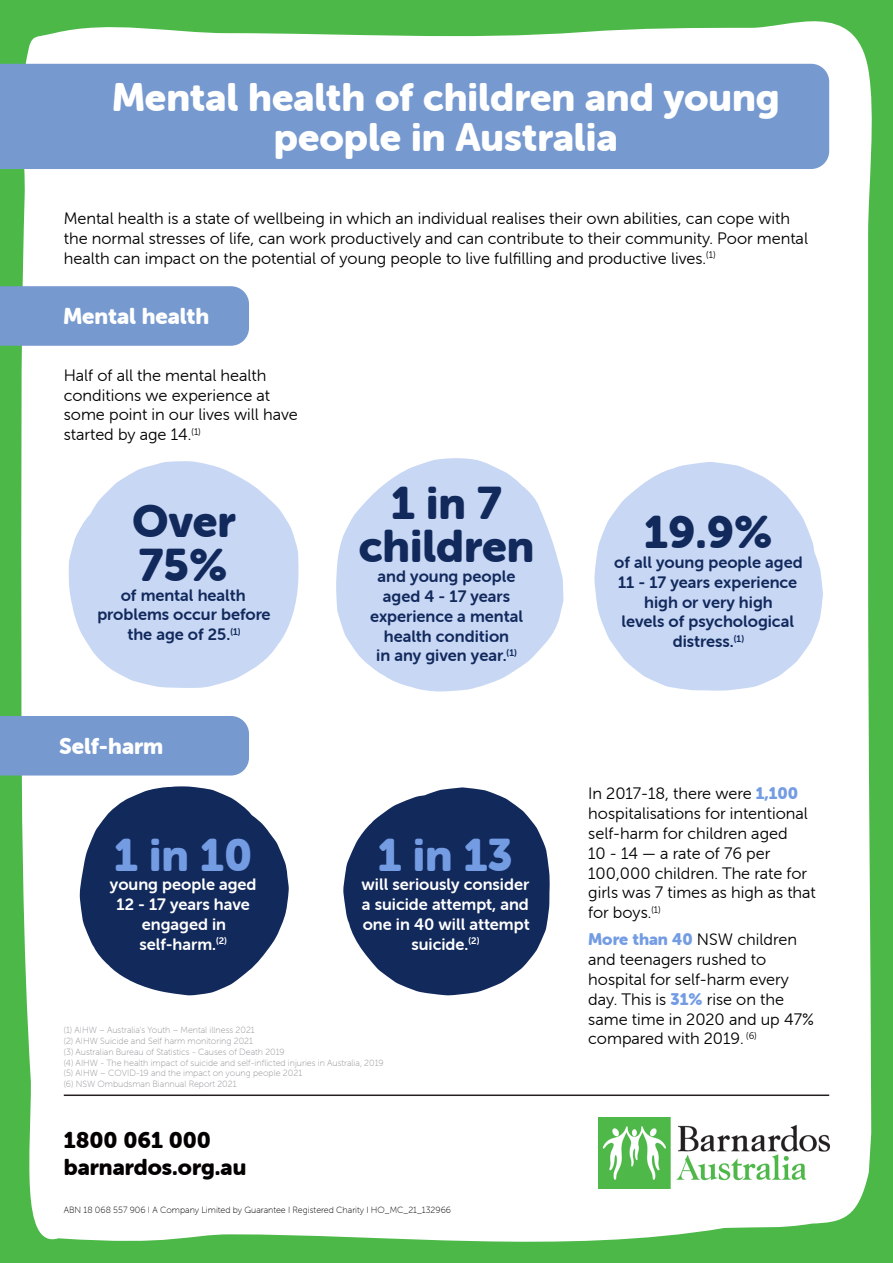
<style>
.page{position:relative;width:893px;height:1263px;background:#4cb848}
.page>*{position:absolute;margin:0;border:0;box-sizing:border-box;transform-origin:0 0}
.t1{font:45px/43.5px "Museo Sans Rounded 900";color:#12295c}
.t2{font:45px "Museo Sans Rounded 900";color:#739ce3}
.t3{font:39px/40.5px "Museo Sans Rounded 900";color:#fff;text-align:center}
.t4{font:22.5px "Museo Sans Rounded 900";color:#050000}
.t5{font:22.5px "Museo Sans Rounded 900";color:#fff}
.t6{font:16.5px/19.8px "Museo Sans Rounded 300";color:#000}
.t7{font:16.5px/19.8px "Museo Sans Rounded 700";color:#12295c;text-align:center}
.t8{font:16.5px/19.8px "Museo Sans Rounded 700";color:#fff;text-align:center}
.Body_text{font:9px/10.8px "Museo Sans Rounded 100";color:#939598}
.Body_text-2{font:9px "Museo Sans Rounded 100";color:#000}
.s1{font-family:"Museo Sans Rounded 900";color:#739ce3}
</style>
<div class="page">
<div style="left:19px;top:21px;width:853px;height:1221px;background:#fff"></div>
<svg style="left:69px;top:461px;width:230px;height:227px;background:#d2dff6"></svg>
<svg style="left:336px;top:457px;width:227px;height:235px;background:#d2dff6"></svg>
<svg style="left:594px;top:462px;width:229px;height:229px;background:#d2dff6"></svg>
<svg style="left:343px;top:787px;width:207px;height:208px;background:#42547d"></svg>
<svg style="left:80px;top:786px;width:209px;height:209px;background:#44567e"></svg>
<div style="left:0;top:64px;width:829px;height:105px;background:#7699cf"></div>
<div style="left:0;top:286px;width:249px;height:60px;background:#7699cf"></div>
<div style="left:0;top:716px;width:249px;height:59px;background:#7699cf"></div>
<img style="left:599px;top:1118px;width:230px;height:70px">
<hr style="left:64px;top:1094px;width:765px;height:2px;background:#231f20">
<p class="t3" style="left:112px;top:77px;width:670px">Mental health of children and young people in Australia</p>
<p class="t6" style="left:64px;top:208px;width:746px">Mental health is a state of wellbeing in which an individual realises their own abilities, can cope with the normal stresses of life, can work productively and can contribute to their community. Poor mental health can impact on the potential of young people to live fulfilling and productive lives.<sup>(1)</sup></p>
<p class="t5" style="left:63px;top:304px;width:148px">Mental health</p>
<p class="t6" style="left:64px;top:365px;width:236px">Half of all the mental health conditions we experience at some point in our lives will have started by age 14.<sup>(1)</sup></p>
<p class="t1" style="left:132px;top:500px;width:105px">Over<br>75%</p>
<p class="t7" style="left:97px;top:585px;width:175px">of mental health problems occur before the age of 25.<sup>(1)</sup></p>
<p class="t5" style="left:59px;top:733px;width:106px">Self-harm</p>
<p class="t2" style="left:114px;top:829px;width:140px">1 in 10</p>
<p class="t8" style="left:110px;top:875px;width:148px">young people aged<br>12 - 17 years have engaged in self-harm.<sup>(2)</sup></p>
<p class="t1" style="left:359px;top:482px;width:177px;text-align:center">1 in 7 children</p>
<p class="t7" style="left:370px;top:567px;width:154px">and young people aged 4 - 17 years experience a mental health condition<br>in any given year.<sup>(1)</sup></p>
<p class="t2" style="left:378px;top:829px;width:137px">1 in 13</p>
<p class="t8" style="left:362px;top:875px;width:170px">will seriously consider a suicide attempt, and one in 40 will attempt suicide.<sup>(2)</sup></p>
<p class="Body_text" style="left:64px;top:1025px;width:322px">(1) AIHW – Australia’s Youth – Mental illness 2021<br>(2) AIHW Suicide and Self harm monitoring 2021<br>(3) Australian Bureau of Statistics - Causes of Death 2019<br>(4) AIHW - The health impact of suicide and self-inflicted injuries in Australia, 2019 (5) AIHW – COVID-19 and the impact on young people 2021<br>(6) NSW Ombudsman Biannual Report 2021</p>
<p class="t4" style="left:64px;top:1127px;width:149px">1800 061 000</p>
<p class="t4" style="left:64px;top:1154px;width:184px">barnardos.org.au</p>
<p class="Body_text-2" style="left:64px;top:1205px;width:389px">ABN 18 068 557 906 I A Company Limited by Guarantee I Registered Charity I HO_MC_21_132966</p>
<p class="t1" style="left:644px;top:511px;width:130px">19.9%</p>
<p class="t7" style="left:614px;top:552px;width:190px">of all young people aged<br>11 - 17 years experience high or very high<br>levels of psychological distress.<sup>(1)</sup></p>
<p class="t6" style="left:588px;top:784px;width:229px">In 2017-18, there were <span class="s1">1,100 </span>hospitalisations for intentional self‑harm for children aged<br>10 - 14 — a rate of 76 per<br>100,000 children. The rate for girls was 7 times as high as that for boys.<sup>(1)</sup></p>
<p class="t6" style="left:588px;top:930px;width:227px"><span class="s1">More than 40</span> NSW children and teenagers rushed to hospital for self-harm every day. This is <span class="s1">31%</span> rise on the same time in 2020 and up 47% compared with 2019. <sup>(6)</sup></p>
</div>
